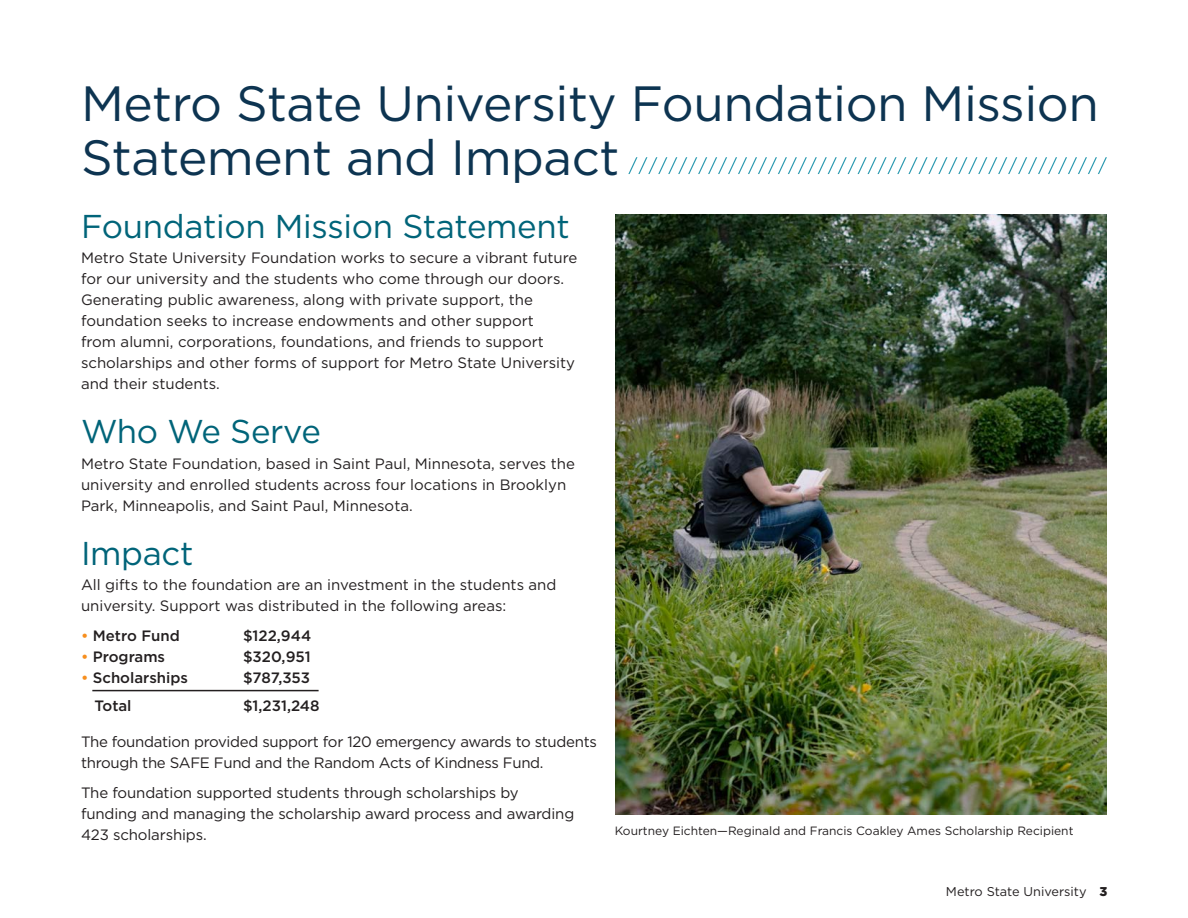
<style>
.page{position:relative;width:1188px;height:918px;background:#fff}
.page>*{position:absolute;margin:0;border:0;box-sizing:border-box;transform-origin:0 0}
.heading{font:49.5px/54px "Gotham";letter-spacing:-.01em;color:#0d3451}
.inside_headings{font:33px "Gotham";letter-spacing:-.01em;color:#006479}
.board_of_trustees{font:15px/21px "Gotham";color:#231f20}
.board_of_trustees-2{font:15px/21px "Gotham";letter-spacing:-.02em;color:#231f20}
.board_of_trustees-3{font:500 15px "Gotham";color:#231f20}
.t1{font:12.75px "Gotham";color:#231f20}
.credits_-_text{font:12px "Gotham";color:#231f20}
.s1{color:#f78f1e}
.s2{font-weight:900}
</style>
<div class="page">
<hr style="left:92px;top:690px;width:227px;height:1px;background:#231f20">
<img style="left:616px;top:214px;width:491px;height:601px">
<svg style="left:628px;top:157px;width:479px;height:17px"></svg>
<p class="heading" style="left:81px;top:75px;width:1019px">Metro State University Foundation Mission<br>Statement and Impact</p>
<p class="inside_headings" style="left:81px;top:205px;width:490px">Foundation Mission Statement</p>
<p class="board_of_trustees" style="left:81px;top:247px;width:498px">Metro State University Foundation works to secure a vibrant future for our university and the students who come through our doors.<br>Generating public awareness, along with private support, the foundation seeks to increase endowments and other support<br>from alumni, corporations, foundations, and friends to support scholarships and other forms of support for Metro State University and their students.</p>
<p class="inside_headings" style="left:81px;top:410px;width:241px">Who We Serve</p>
<p class="board_of_trustees" style="left:81px;top:452px;width:496px">Metro State Foundation, based in Saint Paul, Minnesota, serves the university and enrolled students across four locations in Brooklyn<br>Park, Minneapolis, and Saint Paul, Minnesota.</p>
<p class="inside_headings" style="left:81px;top:532px;width:114px">Impact</p>
<p class="board_of_trustees" style="left:81px;top:574px;width:477px">All gifts to the foundation are an investment in the students and university. Support was distributed in the following areas:</p>
<p class="board_of_trustees-3" style="left:81px;top:626px;width:100px"><span class="s1">•</span> Metro Fund</p>
<p class="board_of_trustees-3" style="left:243px;top:626px;width:70px">$122,944</p>
<p class="board_of_trustees-3" style="left:81px;top:647px;width:86px"><span class="s1">•</span> Programs</p>
<p class="board_of_trustees-3" style="left:243px;top:647px;width:69px">$320,951</p>
<p class="board_of_trustees-3" style="left:81px;top:668px;width:109px"><span class="s1">•</span> Scholarships</p>
<p class="board_of_trustees-3" style="left:243px;top:668px;width:69px">$787,353</p>
<p class="board_of_trustees-3" style="left:94px;top:696px;width:39px">Total</p>
<p class="board_of_trustees-3" style="left:243px;top:696px;width:78px">$1,231,248</p>
<p class="board_of_trustees-2" style="left:81px;top:731px;width:517px">The foundation provided support for 120 emergency awards to students through the SAFE Fund and the Random Acts of Kindness Fund.</p>
<p class="board_of_trustees" style="left:81px;top:782px;width:495px">The foundation supported students through scholarships by funding and managing the scholarship award process and awarding<br>423 scholarships.</p>
<p class="credits_-_text" style="left:615px;top:823px;width:460px">Kourtney Eichten—Reginald and Francis Coakley Ames Scholarship Recipient</p>
<p class="t1" style="left:946px;top:883px;width:163px">Metro State University <span class="s2">3</span></p>
</div>
